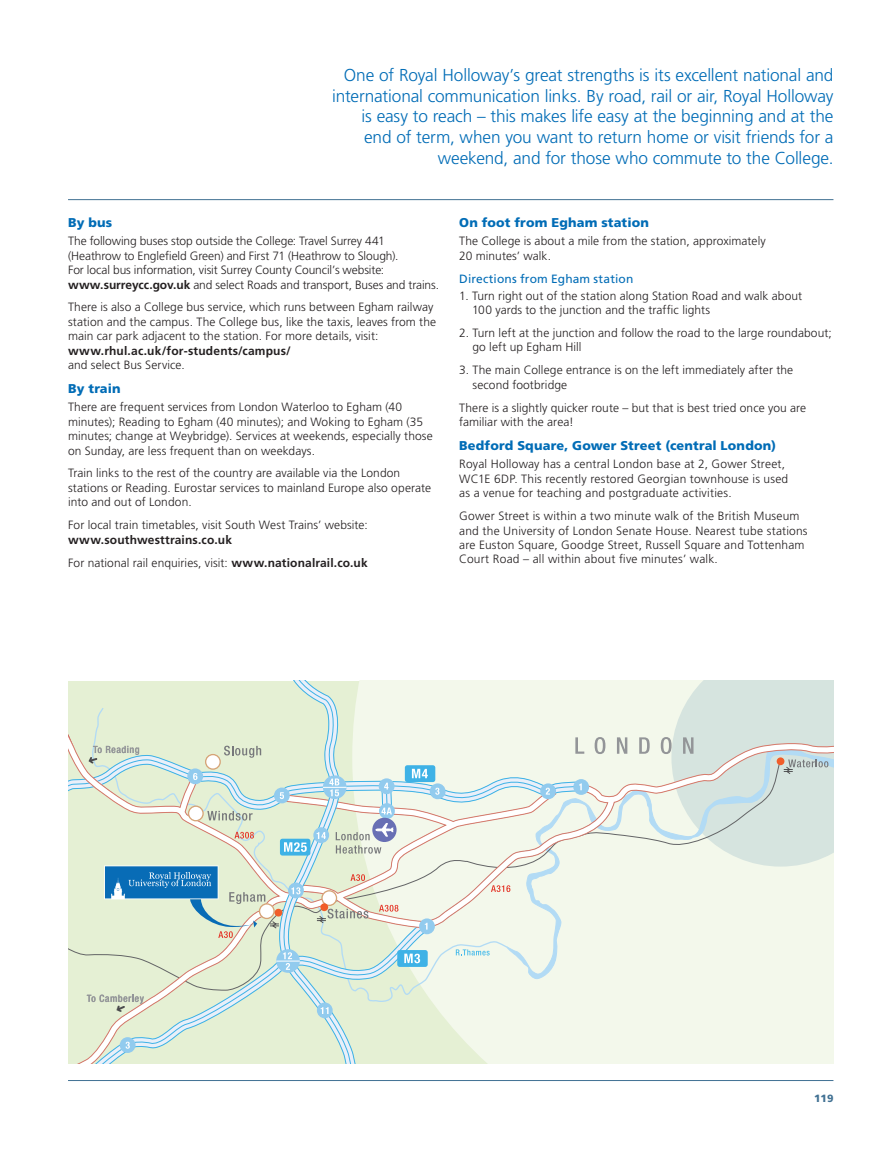
<style>
.page{position:relative;width:893px;height:1149px;background:#fff}
.page>*{position:absolute;margin:0;border:0;box-sizing:border-box;transform-origin:0 0}
.t1{font:300 17.25px/20.7px "Frutiger LT Std";letter-spacing:-.01em;color:#006cb6;text-align:right}
.t2{font:900 12.75px "Frutiger LT Std";letter-spacing:.015em;color:#006cb6}
.t3{font:300 12px/14.4px "Frutiger LT Std";letter-spacing:.005em;color:#231f20}
.t4{font:700 12px/23px "Frutiger LT Std";letter-spacing:.015em;color:#231f20}
.t5{font:12px "Frutiger LT Std";letter-spacing:.01em;color:#006cb6}
.t6{font:900 10.5px "Frutiger LT Std";color:#417193}
.t7{font:500 condensed 9.9px "Helvetica Neue";letter-spacing:.05em;color:#939598}
.s1{font-weight:700}
.s2{font-weight:300}
</style>
<div class="page">
<hr style="left:68px;top:199px;width:765px;height:1px;background:#417193">
<hr style="left:68px;top:1079px;width:765px;height:1px;background:#417193">
<div style="left:562px;top:979px;width:271px;height:84px;background:#f3f8eb"></div>
<div style="left:782px;top:937px;width:51px;height:42px;background:#f3f8eb"></div>
<div style="left:562px;top:937px;width:220px;height:53px;background:#f3f8eb"></div>
<svg style="left:68px;top:681px;width:489px;height:382px;background:#e5efdc"></svg>
<svg style="left:268px;top:937px;width:183px;height:126px;background:#e0eeda"></svg>
<div style="left:397px;top:949px;width:31px;height:17px;background:#3eb2e6;border-radius:2px"></div>
<svg style="left:404px;top:953px;width:16px;height:9px"></svg>
<svg style="left:276px;top:948px;width:24px;height:24px"></svg>
<svg style="left:317px;top:1002px;width:16px;height:15px"></svg>
<svg style="left:120px;top:1036px;width:16px;height:16px"></svg>
<svg style="left:276px;top:952px;width:24px;height:17px"></svg>
<svg style="left:321px;top:1006px;width:7px;height:7px"></svg>
<svg style="left:126px;top:1041px;width:4px;height:7px"></svg>
<svg style="left:88px;top:680px;width:745px;height:257px;background:#e0ebe0"></svg>
<svg style="left:87px;top:994px;width:57px;height:19px"></svg>
<p class="t1" style="left:332px;top:65px;width:503px">One of Royal Holloway’s great strengths is its excellent national and international communication links. By road, rail or air, Royal Holloway is easy to reach – this makes life easy at the beginning and at the end of term, when you want to return home or visit friends for a weekend, and for those who commute to the College.</p>
<p class="t2" style="left:68px;top:217px;width:46px">By bus</p>
<p class="t3" style="left:68px;top:234px;width:373px">The following buses stop outside the College: Travel Surrey 441 (Heathrow to Englefield Green) and First 71 (Heathrow to Slough).<br>For local bus information, visit Surrey County Council’s website: <span class="s1">www.surreycc.gov.uk</span> and select Roads and transport, Buses and trains.</p>
<p class="t3" style="left:68px;top:300px;width:370px">There is also a College bus service, which runs between Egham railway station and the campus. The College bus, like the taxis, leaves from the main car park adjacent to the station. For more details, visit:</p>
<p class="t4" style="left:68px;top:339px;width:224px">www.rhul.ac.uk/for-students/campus/</p>
<p class="t3" style="left:68px;top:358px;width:118px">and select Bus Service.</p>
<p class="t2" style="left:68px;top:382px;width:54px">By train</p>
<p class="t3" style="left:68px;top:400px;width:366px">There are frequent services from London Waterloo to Egham (40 minutes); Reading to Egham (40 minutes); and Woking to Egham (35 minutes; change at Weybridge). Services at weekends, especially those on Sunday, are less frequent than on weekdays.</p>
<p class="t3" style="left:68px;top:466px;width:365px">Train links to the rest of the country are available via the London stations or Reading. Eurostar services to mainland Europe also operate into and out of London.</p>
<p class="t3" style="left:68px;top:518px;width:301px">For local train timetables, visit South West Trains’ website:</p>
<p class="t4" style="left:68px;top:528px;width:301px">www.southwesttrains.co.uk<br><span class="s2">For national rail enquiries, visit:</span> www.nationalrail.co.uk</p>
<p class="t2" style="left:459px;top:217px;width:191px">On foot from Egham station</p>
<p class="t3" style="left:459px;top:234px;width:308px">The College is about a mile from the station, approximately<br>20 minutes’ walk.</p>
<p class="t5" style="left:459px;top:274px;width:176px">Directions from Egham station</p>
<p class="t3" style="left:472px;top:289px;width:332px;text-indent:-13px">1. Turn right out of the station along Station Road and walk about<br>100 yards to the junction and the traffic lights</p>
<p class="t3" style="left:472px;top:326px;width:361px;text-indent:-13px">2. Turn left at the junction and follow the road to the large roundabout; go left up Egham Hill</p>
<p class="t3" style="left:473px;top:363px;width:322px;text-indent:-13px">3. The main College entrance is on the left immediately after the second footbridge</p>
<p class="t3" style="left:459px;top:401px;width:348px">There is a slightly quicker route – but that is best tried once you are familiar with the area!</p>
<p class="t2" style="left:459px;top:439px;width:318px">Bedford Square, Gower Street (central London)</p>
<p class="t3" style="left:459px;top:457px;width:331px">Royal Holloway has a central London base at 2, Gower Street,<br>WC1E 6DP. This recently restored Georgian townhouse is used as a venue for teaching and postgraduate activities.</p>
<p class="t3" style="left:459px;top:509px;width:350px">Gower Street is within a two minute walk of the British Museum and the University of London Senate House. Nearest tube stations are Euston Square, Goodge Street, Russell Square and Tottenham Court Road – all within about five minutes’ walk.</p>
<p class="t7" style="left:93px;top:745px;width:48px">To Reading</p>
<p class="t7" style="left:87px;top:994px;width:58px">To Camberley</p>
<p class="t6" style="left:814px;top:1093px;width:21px">119</p>
</div>
